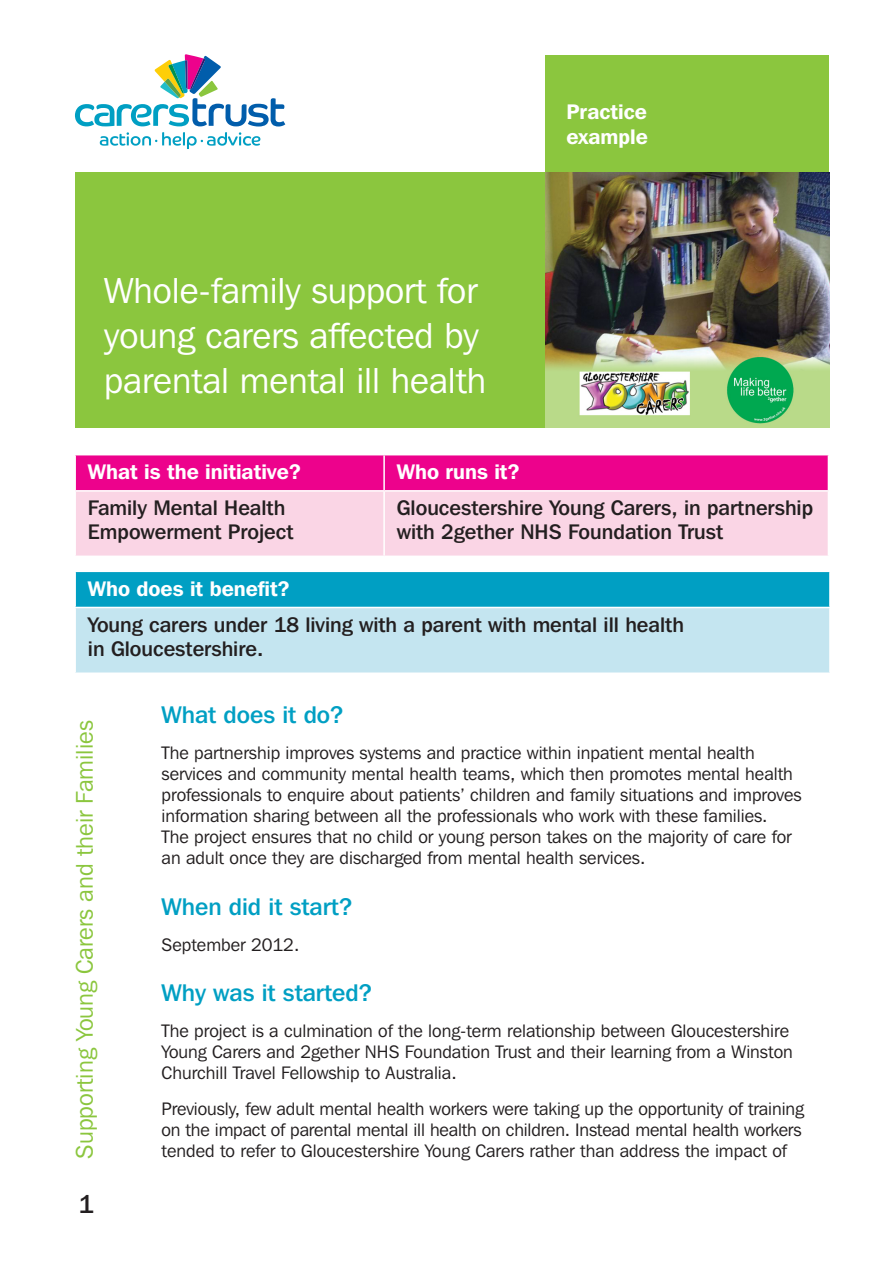
<style>
.page{position:relative;width:893px;height:1263px;background:#fff}
.page>*{position:absolute;margin:0;border:0;box-sizing:border-box;transform-origin:0 0}
.case_study_title{font:36px/45px "Franklin Gothic IT Cby BT";color:#fff}
.text{font:500 25.5px "Franklin Gothic IT Cby BT";color:#231f20}
._16pt_heads__turq_me{font:500 24px "Franklin Gothic IT Cby BT";color:#009fc3}
.t1{font:24px "Franklin Gothic IT Cby BT";color:#8bc63e}
.table_text_style{font:500 21px/24px "Franklin Gothic IT Cby BT";color:#231f20}
.table_heading_style{font:600 21px/25.5px "Franklin Gothic IT Cby BT";color:#fff}
.text-2{font:18px/21px "Franklin Gothic IT Cby BT";color:#231f20}
</style>
<div class="page">
<div style="left:75px;top:172px;width:482px;height:255px;background:#8bc63e"></div>
<div style="left:546px;top:55px;width:283px;height:117px;background:#8bc63e"></div>
<svg style="left:75px;top:54px;width:210px;height:72px"></svg>
<svg style="left:100px;top:132px;width:160px;height:17px"></svg>
<img style="left:546px;top:172px;width:283px;height:255px">
<div style="left:76px;top:455px;width:752px;height:35px;background:#ed028c"></div>
<div style="left:76px;top:492px;width:752px;height:64px;background:#fad5e5"></div>
<hr style="left:383px;top:492px;width:2px;height:64px;background:#fff">
<hr style="left:383px;top:455px;width:2px;height:35px;background:#fff">
<div style="left:75px;top:571px;width:755px;height:36px;background:#009fc3"></div>
<div style="left:75px;top:607px;width:755px;height:66px;background:#c4e5f0"></div>
<hr style="left:74px;top:571px;width:757px;height:1px;background:#fff">
<hr style="left:74px;top:572px;width:2px;height:35px;background:#fff">
<hr style="left:829px;top:572px;width:2px;height:35px;background:#fff">
<hr style="left:74px;top:607px;width:757px;height:1px;background:#fff">
<hr style="left:74px;top:608px;width:2px;height:64px;background:#fff">
<hr style="left:829px;top:608px;width:2px;height:64px;background:#fff">
<hr style="left:74px;top:672px;width:757px;height:2px;background:#fff">
<p class="case_study_title" style="left:104px;top:267px;width:384px">Whole-family support for young carers affected by parental mental ill health</p>
<p class="table_heading_style" style="left:567px;top:98px;width:83px">Practice example</p>
<p class="table_heading_style" style="left:88px;top:459px;width:215px">What is the initiative?</p>
<p class="table_heading_style" style="left:397px;top:459px;width:124px">Who runs it?</p>
<p class="table_text_style" style="left:88px;top:495px;width:207px">Family Mental Health<br>Empowerment Project</p>
<p class="table_text_style" style="left:397px;top:495px;width:418px">Gloucestershire Young Carers, in partnership with 2gether NHS Foundation Trust</p>
<p class="table_heading_style" style="left:88px;top:575px;width:203px">Who does it benefit?</p>
<p class="table_text_style" style="left:88px;top:612px;width:598px">Young carers under 18 living with a parent with mental ill health in Gloucestershire.</p>
<h3 class="t1" style="left:70px;top:1159px;width:440px;rotate:-90deg">Supporting Young Carers and their Families</h3>
<p class="text" style="left:78px;top:1188px;width:17px">1</p>
<p class="_16pt_heads__turq_me" style="left:162px;top:700px;width:184px">What does it do?</p>
<p class="text-2" style="left:162px;top:742px;width:642px">The partnership improves systems and practice within inpatient mental health services and community mental health teams, which then promotes mental health professionals to enquire about patients’ children and family situations and improves information sharing between all the professionals who work with these families.<br>The project ensures that no child or young person takes on the majority of care for an adult once they are discharged from mental health services.</p>
<p class="_16pt_heads__turq_me" style="left:162px;top:891px;width:192px">When did it start?</p>
<p class="text-2" style="left:162px;top:933px;width:139px">September 2012.</p>
<p class="_16pt_heads__turq_me" style="left:162px;top:978px;width:212px">Why was it started?</p>
<p class="text-2" style="left:162px;top:1020px;width:633px">The project is a culmination of the long-term relationship between Gloucestershire<br>Young Carers and 2gether NHS Foundation Trust and their learning from a Winston<br>Churchill Travel Fellowship to Australia.</p>
<p class="text-2" style="left:162px;top:1098px;width:644px">Previously, few adult mental health workers were taking up the opportunity of training on the impact of parental mental ill health on children. Instead mental health workers tended to refer to Gloucestershire Young Carers rather than address the impact of</p>
</div>
